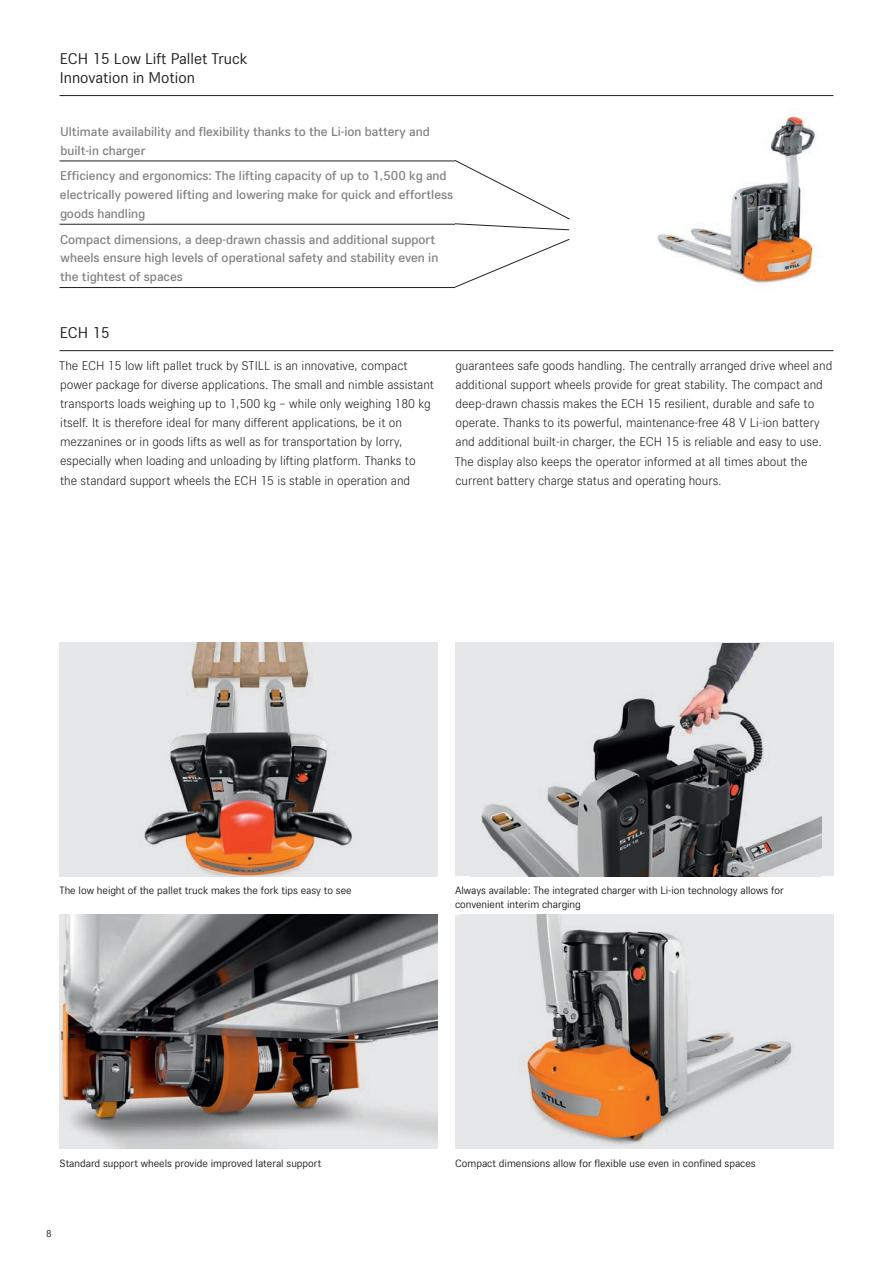
<style>
.page{position:relative;width:893px;height:1263px;background:#fff}
.page>*{position:absolute;margin:0;border:0;box-sizing:border-box;transform-origin:0 0}
.t1{font:16.5px/19px "STILL Type";color:#231f20}
.t2{font:300 13.5px/19.2px "STILL Type";color:#231f20}
.t3{font:500 13.5px/18.8px "STILL Type";color:#808285}
.t4{font:11.25px/13.5px "STILL Type";color:#231f20}
.t5{font:10.5px "STILL Type";color:#231f20}
</style>
<div class="page">
<img style="left:657px;top:116px;width:159px;height:168px">
<div style="left:455px;top:642px;width:378px;height:234px;background:#e6e7e9"></div>
<img style="left:481px;top:643px;width:340px;height:233px">
<img style="left:60px;top:642px;width:376px;height:234px">
<img style="left:60px;top:915px;width:378px;height:233px">
<img style="left:461px;top:915px;width:372px;height:233px">
<hr style="left:60px;top:95px;width:773px;height:1px;background:#231f20">
<hr style="left:60px;top:161px;width:395px;height:1px;background:#231f20">
<hr style="left:60px;top:224px;width:395px;height:1px;background:#231f20">
<hr style="left:60px;top:287px;width:395px;height:1px;background:#231f20">
<hr style="left:60px;top:350px;width:773px;height:1px;background:#231f20">
<svg style="left:455px;top:239px;width:115px;height:49px"></svg>
<svg style="left:454px;top:160px;width:116px;height:70px"></svg>
<p class="t1" style="left:60px;top:48px;width:189px">ECH 15 Low Lift Pallet Truck<br>Innovation in Motion</p>
<p class="t3" style="left:60px;top:121px;width:371px">Ultimate availability and flexibility thanks to the Li-ion battery and built-in charger</p>
<p class="t3" style="left:60px;top:166px;width:395px">Efficiency and ergonomics: The lifting capacity of up to 1,500 kg and electrically powered lifting and lowering make for quick and effortless goods handling</p>
<p class="t3" style="left:60px;top:229px;width:380px">Compact dimensions, a deep-drawn chassis and additional support wheels ensure high levels of operational safety and stability even in the tightest of spaces</p>
<p class="t1" style="left:60px;top:322px;width:51px">ECH 15</p>
<p class="t2" style="left:59px;top:355px;width:376px">The ECH 15 low lift pallet truck by STILL is an innovative, compact power package for diverse applications. The small and nimble assistant transports loads weighing up to 1,500 kg – while only weighing 180 kg itself. It is therefore ideal for many different applications, be it on mezzanines or in goods lifts as well as for transportation by lorry, especially when loading and unloading by lifting platform. Thanks to the standard support wheels the ECH 15 is stable in operation and</p>
<p class="t2" style="left:455px;top:355px;width:379px">guarantees safe goods handling. The centrally arranged drive wheel and additional support wheels provide for great stability. The compact and deep-drawn chassis makes the ECH 15 resilient, durable and safe to operate. Thanks to its powerful, maintenance-free 48 V Li-ion battery and additional built-in charger, the ECH 15 is reliable and easy to use.<br>The display also keeps the operator informed at all times about the current battery charge status and operating hours.</p>
<p class="t4" style="left:60px;top:883px;width:294px">The low height of the pallet truck makes the fork tips easy to see</p>
<p class="t4" style="left:60px;top:1156px;width:263px">Standard support wheels provide improved lateral support</p>
<p class="t5" style="left:46px;top:1226px;width:7px">8</p>
<p class="t4" style="left:455px;top:883px;width:330px">Always available: The integrated charger with Li-ion technology allows for convenient interim charging</p>
<p class="t4" style="left:455px;top:1156px;width:302px">Compact dimensions allow for flexible use even in confined spaces</p>
</div>
